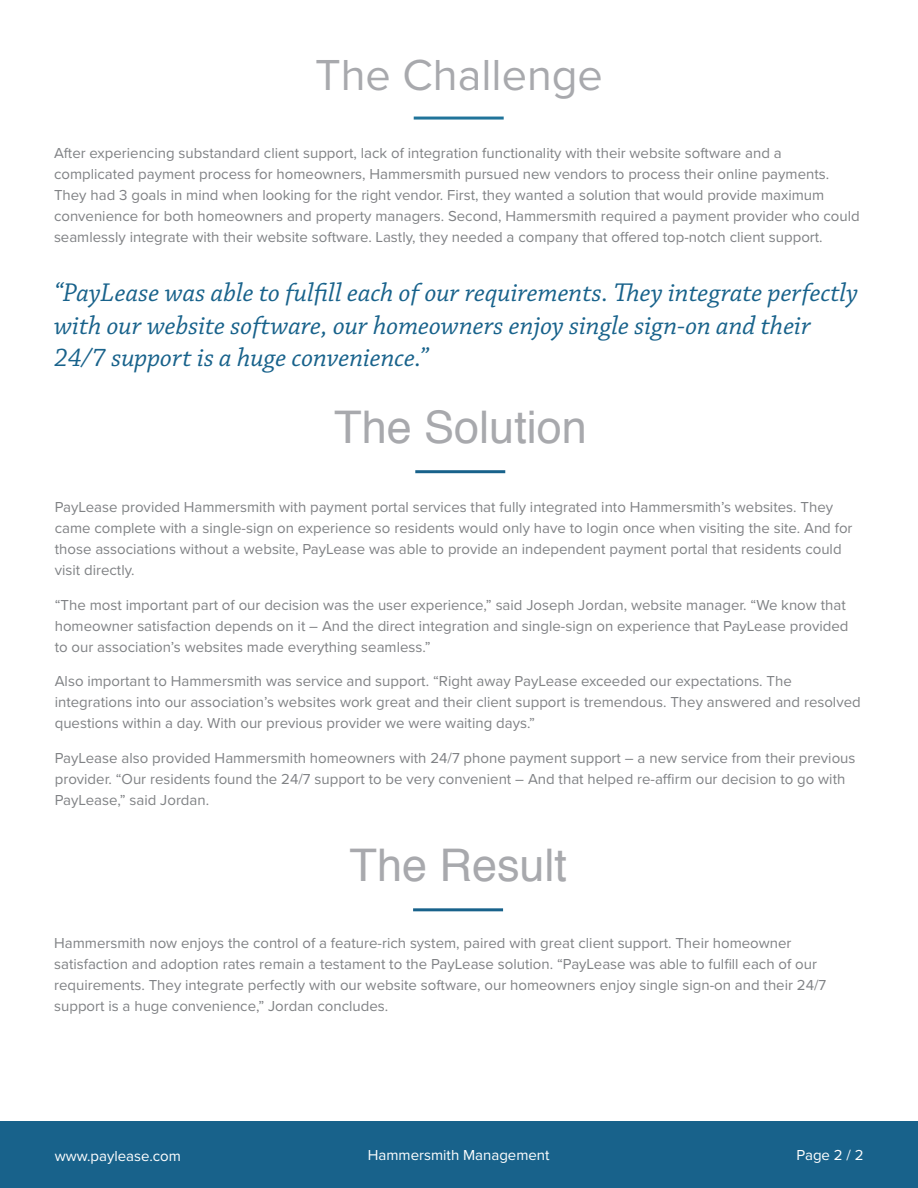
<style>
.page{position:relative;width:918px;height:1188px;background:#fff}
.page>*{position:absolute;margin:0;border:0;box-sizing:border-box;transform-origin:0 0}
.t1{font:45px "Helvetica";color:#a8a9ad}
.t2{font:45px "Proxima Nova";color:#a8a9ad}
.t3{font:italic 27px/32.4px "Chaparral Pro";color:#18628b}
.t4{font:15px/21px "Proxima Nova";color:#808285}
.t5{font:15px "Proxima Nova";color:#fff}
</style>
<div class="page">
<div style="left:0;top:1121px;width:918px;height:67px;background:#18628b"></div>
<hr style="left:414px;top:117px;width:90px;height:3px;background:#20749a">
<hr style="left:415px;top:470px;width:90px;height:3px;background:#18628b">
<hr style="left:413px;top:908px;width:90px;height:3px;background:#18628b">
<p class="t2" style="left:315px;top:41px;width:289px">The Challenge</p>
<p class="t4" style="left:54px;top:142px;width:807px">After experiencing substandard client support, lack of integration functionality with their website software and a complicated payment process for homeowners, Hammersmith pursued new vendors to process their online payments.<br>They had 3 goals in mind when looking for the right vendor. First, they wanted a solution that would provide maximum convenience for both homeowners and property managers. Second, Hammersmith required a payment provider who could seamlessly integrate with their website software. Lastly, they needed a company that offered top-notch client support.</p>
<p class="t3" style="left:54px;top:278px;width:806px">“PayLease was able to fulfill each of our requirements. They integrate perfectly with our website software, our homeowners enjoy single sign-on and their<br>24/7 support is a huge convenience.”</p>
<p class="t1" style="left:334px;top:393px;width:254px">The Solution</p>
<p class="t4" style="left:55px;top:496px;width:799px">PayLease provided Hammersmith with payment portal services that fully integrated into Hammersmith’s websites. They came complete with a single-sign on experience so residents would only have to login once when visiting the site. And for those associations without a website, PayLease was able to provide an independent payment portal that residents could visit directly.</p>
<p class="t4" style="left:55px;top:593px;width:795px">“The most important part of our decision was the user experience,” said Joseph Jordan, website manager. “We know that homeowner satisfaction depends on it – And the direct integration and single-sign on experience that PayLease provided to our association’s websites made everything seamless.”</p>
<p class="t4" style="left:55px;top:670px;width:807px">Also important to Hammersmith was service and support. “Right away PayLease exceeded our expectations. The integrations into our association’s websites work great and their client support is tremendous. They answered and resolved questions within a day. With our previous provider we were waiting days.”</p>
<p class="t4" style="left:55px;top:746px;width:802px">PayLease also provided Hammersmith homeowners with 24/7 phone payment support – a new service from their previous provider. “Our residents found the 24/7 support to be very convenient – And that helped re-affirm our decision to go with<br>PayLease,” said Jordan.</p>
<p class="t1" style="left:350px;top:831px;width:219px">The Result</p>
<p class="t4" style="left:54px;top:932px;width:774px">Hammersmith now enjoys the control of a feature-rich system, paired with great client support. Their homeowner satisfaction and adoption rates remain a testament to the PayLease solution. “PayLease was able to fulfill each of our requirements. They integrate perfectly with our website software, our homeowners enjoy single sign-on and their 24/7 support is a huge convenience,” Jordan concludes.</p>
<p class="t5" style="left:368px;top:1144px;width:183px">Hammersmith Management</p>
<p class="t5" style="left:797px;top:1144px;width:69px">Page 2 / 2</p>
<p class="t5" style="left:54px;top:1144px;width:128px">www.paylease.com</p>
<p class="t5" style="left:855px;top:1144px;width:10px">3</p>
</div>
